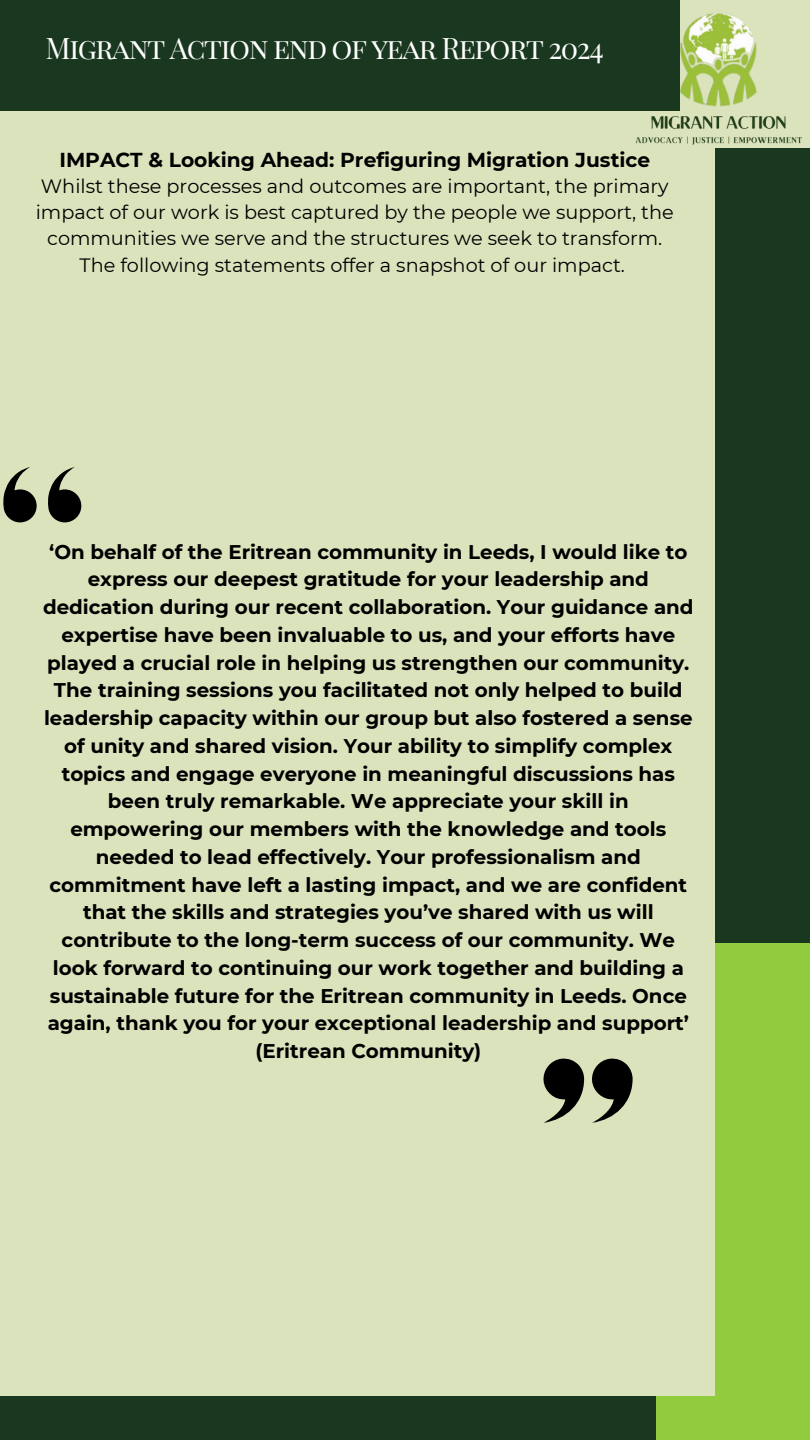
<style>
.page{position:relative;width:810px;height:1440px;background:#19381f}
.page>*{position:absolute;margin:0;border:0;box-sizing:border-box;transform-origin:0 0}
.t1{font:29.1px "Playfair Display SC";letter-spacing:-.05em;color:#fefefe}
.t2{font:700 20.2px "Montserrat";color:#000}
.t3{font:700 19.8px/27.8px "Montserrat";color:#000;text-align:center}
.t4{font:19.3px/26.2px "Montserrat";color:#000;text-align:center}
</style>
<div class="page">
<div style="left:656px;top:943px;width:154px;height:497px;background:#91cb3e"></div>
<div style="left:0;top:111px;width:715px;height:1285px;background:#dbe3bc"></div>
<img style="left:635px;top:0;width:175px;height:148px">
<svg style="left:3px;top:467px;width:34px;height:55px"></svg>
<svg style="left:48px;top:467px;width:33px;height:55px"></svg>
<svg style="left:543px;top:1058px;width:41px;height:65px"></svg>
<svg style="left:592px;top:1058px;width:41px;height:65px"></svg>
<p class="t1" style="left:46px;top:27px;width:560px">Migrant Action end of year Report 2024</p>
<p class="t2" style="left:59px;top:147px;width:592px">IMPACT &amp; Looking Ahead: Prefiguring Migration Justice</p>
<p class="t4" style="left:36px;top:173px;width:639px">Whilst these processes and outcomes are important, the primary impact of our work is best captured by the people we support, the communities we serve and the structures we seek to transform.<br>The following statements offer a snapshot of our impact.</p>
<h1 class="t3" style="left:43px;top:538px;width:652px">‘On behalf of the Eritrean community in Leeds, I would like to express our deepest gratitude for your leadership and dedication during our recent collaboration. Your guidance and expertise have been invaluable to us, and your efforts have played a crucial role in helping us strengthen our community.<br>The training sessions you facilitated not only helped to build leadership capacity within our group but also fostered a sense of unity and shared vision. Your ability to simplify complex topics and engage everyone in meaningful discussions has been truly remarkable. We appreciate your skill in empowering our members with the knowledge and tools needed to lead effectively. Your professionalism and commitment have left a lasting impact, and we are confident that the skills and strategies you’ve shared with us will contribute to the long-term success of our community. We look forward to continuing our work together and building a sustainable future for the Eritrean community in Leeds. Once again, thank you for your exceptional leadership and support’ (Eritrean Community)</h1>
</div>
